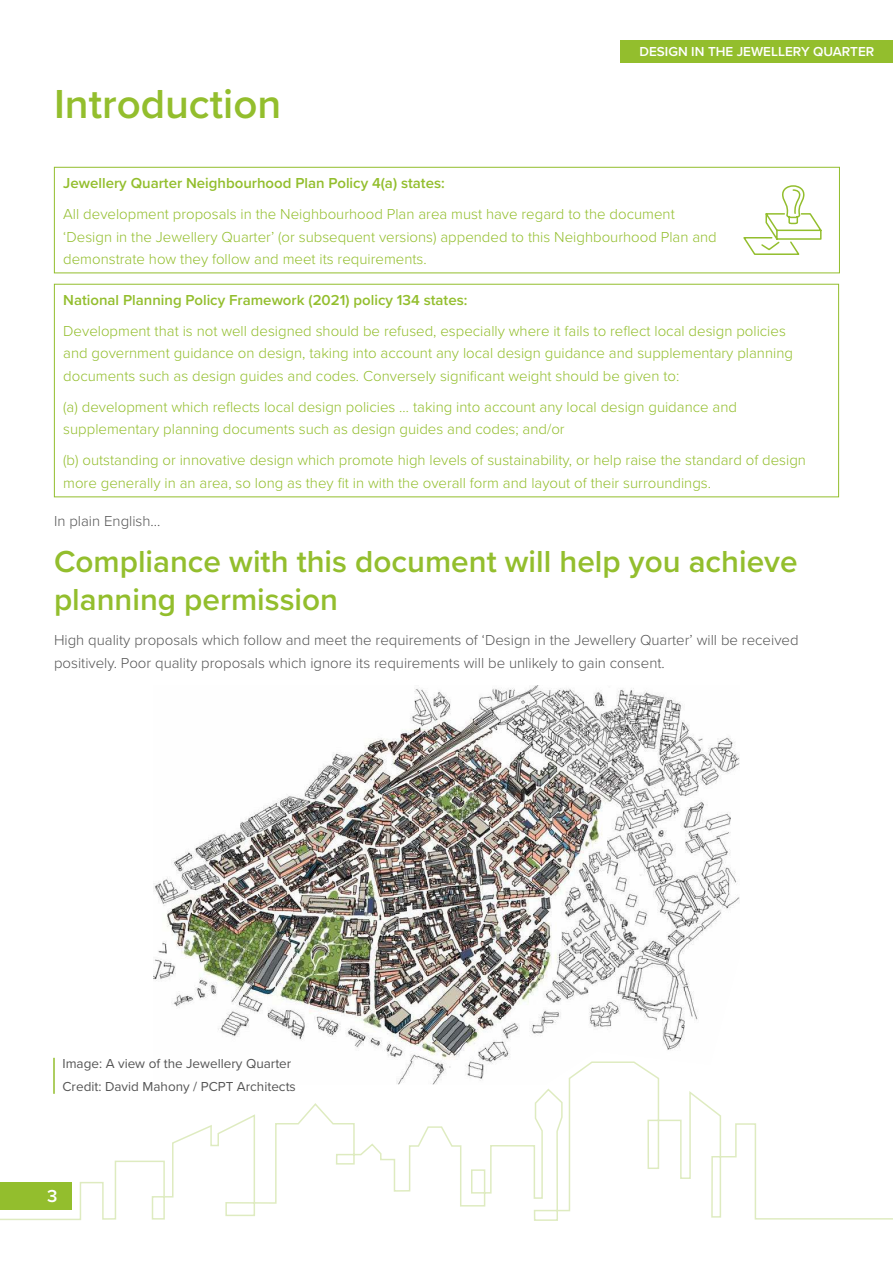
<style>
.page{position:relative;width:893px;height:1263px;background:#fff}
.page>*{position:absolute;margin:0;border:0;box-sizing:border-box;transform-origin:0 0}
.t1{font:600 42px "Proxima Nova";color:#93be2d}
.t2{font:600 31.5px/37.8px "Proxima Nova";color:#93be2d}
.t3{font:600 18px "Proxima Nova";color:#fff}
.t4{font:300 15px/22.5px "Proxima Nova";color:#93be2d}
.t5{font:300 15px/22.5px "Proxima Nova";color:#555}
.t6{font:600 15px "Proxima Nova";color:#93be2d}
.t7{font:13.5px/22.5px "Proxima Nova";color:#555}
.t8{font:600 13.5px "Proxima Nova";color:#fff}
</style>
<div class="page">
<div style="left:621px;top:40px;width:272px;height:23px;background:#93be2d"></div>
<svg style="left:0;top:1084px;width:893px;height:137px"></svg>
<div style="left:54px;top:167px;width:786px;height:106px;border:1px solid #93be2d"></div>
<div style="left:54px;top:284px;width:785px;height:213px;border:1px solid #93be2d"></div>
<svg style="left:743px;top:185px;width:79px;height:70px"></svg>
<img style="left:153px;top:685px;width:587px;height:399px">
<hr style="left:53px;top:1058px;width:2px;height:36px;background:#93be2d">
<h1 class="t1" style="left:54px;top:86px;width:229px">Introduction</h1>
<p class="t8" style="left:640px;top:46px;width:236px">DESIGN IN THE JEWELLERY QUARTER</p>
<p class="t6" style="left:63px;top:177px;width:383px">Jewellery Quarter Neighbourhood Plan Policy 4(a) states:</p>
<p class="t4" style="left:63px;top:204px;width:655px">All development proposals in the Neighbourhood Plan area must have regard to the document ‘Design in the Jewellery Quarter’ (or subsequent versions) appended to this Neighbourhood Plan and demonstrate how they follow and meet its requirements.</p>
<p class="t6" style="left:63px;top:294px;width:406px">National Planning Policy Framework (2021) policy 134 states:</p>
<p class="t4" style="left:63px;top:321px;width:731px">Development that is not well designed should be refused, especially where it fails to reflect local design policies and government guidance on design, taking into account any local design guidance and supplementary planning documents such as design guides and codes. Conversely significant weight should be given to:</p>
<p class="t4" style="left:63px;top:397px;width:675px">(a) development which reflects local design policies … taking into account any local design guidance and supplementary planning documents such as design guides and codes; and/or</p>
<p class="t4" style="left:63px;top:450px;width:744px">(b) outstanding or innovative design which promote high levels of sustainability, or help raise the standard of design more generally in an area, so long as they fit in with the overall form and layout of their surroundings.</p>
<p class="t5" style="left:54px;top:511px;width:108px">In plain English...</p>
<h2 class="t2" style="left:54px;top:545px;width:745px">Compliance with this document will help you achieve planning permission</h2>
<p class="t5" style="left:54px;top:630px;width:746px">High quality proposals which follow and meet the requirements of ‘Design in the Jewellery Quarter’ will be received positively. Poor quality proposals which ignore its requirements will be unlikely to gain consent.</p>
<p class="t7" style="left:63px;top:1053px;width:235px">Image: A view of the Jewellery Quarter<br>Credit: David Mahony / PCPT Architects</p>
<p class="t3" style="left:47px;top:1188px;width:12px">3</p>
</div>
